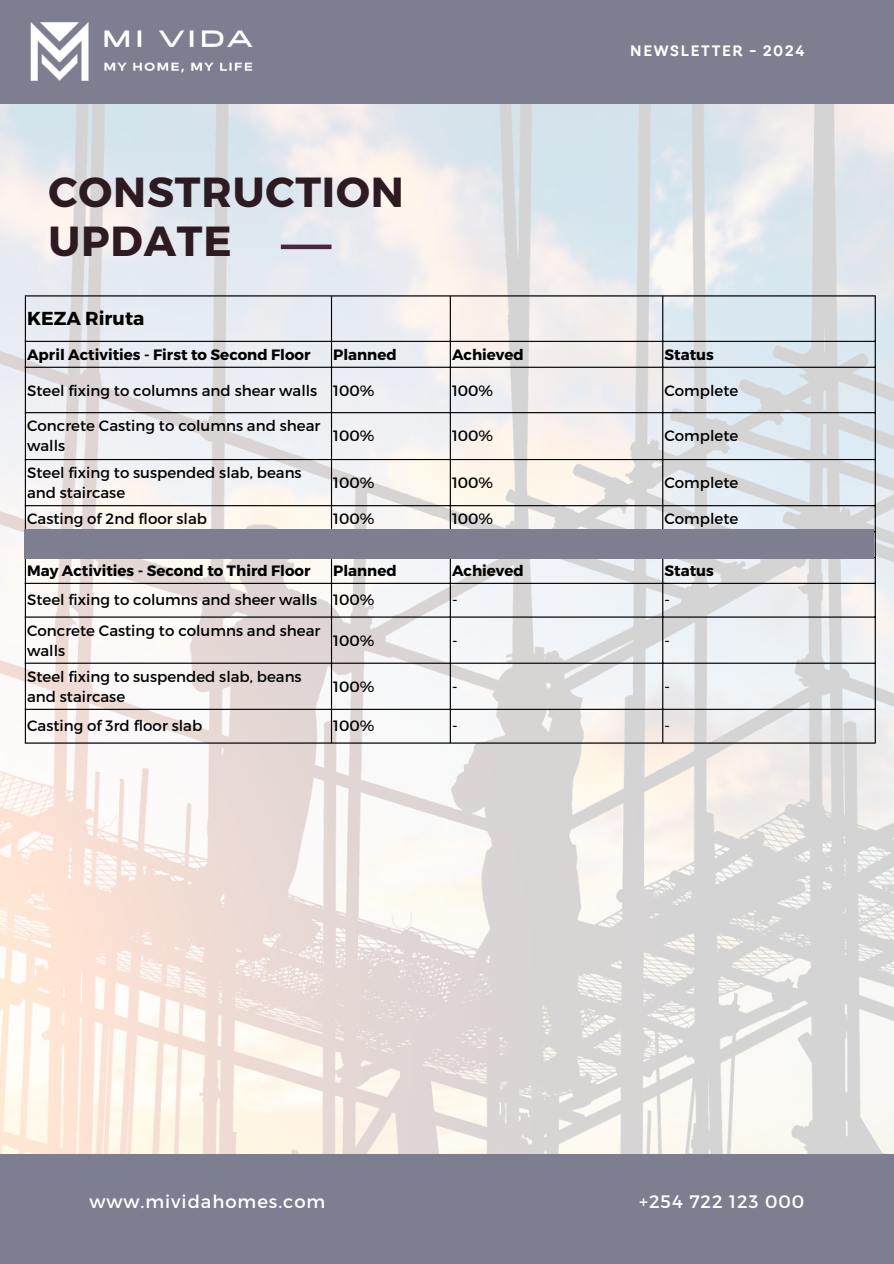
<style>
.page{position:relative;width:894px;height:1264px;background:#fff}
.page>*{position:absolute;margin:0;border:0;box-sizing:border-box;transform-origin:0 0}
.t1{font:700 42px/49.5px "Montserrat";letter-spacing:.02em;color:#2e1b22}
.t2{font:700 18.75px "Montserrat";color:#000}
.t3{font:18px "Montserrat";letter-spacing:.055em;color:#fff}
.t4{font:15px/20.2px "Montserrat";color:#000}
.t5{font:700 15px "Montserrat";color:#000}
.t6{font:700 15px "TT Hazelnuts";letter-spacing:.11em;color:#fff}
</style>
<div class="page">
<img style="left:0;top:103px;width:893px;height:1051px">
<div style="left:0;top:0;width:893px;height:103px;background:#7d7f91"></div>
<div style="left:0;top:1154px;width:893px;height:109px;background:#7d7f91"></div>
<div style="left:281px;top:244px;width:50px;height:5px;background:#4a253b"></div>
<hr style="left:25px;top:296px;width:1px;height:446px;background:#000">
<hr style="left:331px;top:296px;width:1px;height:446px;background:#000">
<hr style="left:449px;top:296px;width:2px;height:446px;background:#000">
<hr style="left:662px;top:296px;width:1px;height:446px;background:#000">
<hr style="left:874px;top:296px;width:1px;height:446px;background:#000">
<hr style="left:25px;top:295px;width:850px;height:1px;background:#000">
<hr style="left:25px;top:341px;width:850px;height:1px;background:#000">
<hr style="left:25px;top:367px;width:850px;height:1px;background:#000">
<hr style="left:25px;top:412px;width:850px;height:1px;background:#000">
<hr style="left:25px;top:459px;width:850px;height:1px;background:#000">
<hr style="left:25px;top:505px;width:850px;height:1px;background:#000">
<hr style="left:25px;top:531px;width:850px;height:1px;background:#000">
<hr style="left:25px;top:557px;width:850px;height:1px;background:#000">
<hr style="left:25px;top:583px;width:850px;height:1px;background:#000">
<hr style="left:25px;top:616px;width:850px;height:1px;background:#000">
<hr style="left:25px;top:662px;width:850px;height:1px;background:#000">
<hr style="left:25px;top:708px;width:850px;height:2px;background:#000">
<hr style="left:25px;top:742px;width:850px;height:1px;background:#000">
<div style="left:25px;top:529px;width:848px;height:30px;background:#7d7f91"></div>
<img style="left:0;top:22px;width:302px;height:137px">
<p class="t1" style="left:48px;top:165px;width:356px">CONSTRUCTION<br>UPDATE</p>
<p class="t6" style="left:630px;top:42px;width:175px">NEWSLETTER - 2024</p>
<p class="t2" style="left:27px;top:306px;width:119px">KEZA Riruta</p>
<p class="t5" style="left:27px;top:345px;width:285px">April Activities - First to Second Floor</p>
<h1 class="t5" style="left:333px;top:345px;width:65px">Planned</h1>
<p class="t5" style="left:452px;top:345px;width:73px">Achieved</p>
<p class="t5" style="left:664px;top:345px;width:51px">Status</p>
<p class="t4" style="left:27px;top:380px;width:291px">Steel fixing to columns and shear walls</p>
<p class="t4" style="left:333px;top:380px;width:43px">100%</p>
<p class="t4" style="left:452px;top:380px;width:43px">100%</p>
<p class="t4" style="left:664px;top:380px;width:75px">Complete</p>
<p class="t4" style="left:27px;top:415px;width:295px">Concrete Casting to columns and shear walls</p>
<p class="t4" style="left:333px;top:425px;width:43px">100%</p>
<p class="t4" style="left:452px;top:425px;width:43px">100%</p>
<p class="t4" style="left:664px;top:425px;width:75px">Complete</p>
<p class="t4" style="left:27px;top:462px;width:276px">Steel fixing to suspended slab, beans and staircase</p>
<p class="t4" style="left:333px;top:472px;width:43px">100%</p>
<p class="t4" style="left:452px;top:472px;width:43px">100%</p>
<p class="t4" style="left:664px;top:472px;width:75px">Complete</p>
<p class="t4" style="left:27px;top:508px;width:181px">Casting of 2nd floor slab</p>
<p class="t4" style="left:333px;top:508px;width:43px">100%</p>
<p class="t4" style="left:452px;top:508px;width:43px">100%</p>
<p class="t4" style="left:664px;top:508px;width:75px">Complete</p>
<p class="t5" style="left:27px;top:561px;width:285px">May Activities - Second to Third Floor</p>
<p class="t5" style="left:333px;top:561px;width:65px">Planned</p>
<p class="t5" style="left:452px;top:561px;width:73px">Achieved</p>
<p class="t5" style="left:664px;top:561px;width:51px">Status</p>
<p class="t4" style="left:27px;top:589px;width:291px">Steel fixing to columns and sheer walls</p>
<p class="t4" style="left:333px;top:589px;width:43px">100%</p>
<p class="t4" style="left:452px;top:589px;width:7px">-</p>
<p class="t4" style="left:664px;top:589px;width:7px">-</p>
<p class="t4" style="left:27px;top:619px;width:295px">Concrete Casting to columns and shear walls</p>
<p class="t4" style="left:333px;top:629px;width:43px">100%</p>
<p class="t4" style="left:452px;top:629px;width:7px">-</p>
<p class="t4" style="left:664px;top:629px;width:7px">-</p>
<p class="t4" style="left:27px;top:665px;width:276px">Steel fixing to suspended slab, beans and staircase</p>
<p class="t4" style="left:333px;top:675px;width:43px">100%</p>
<p class="t4" style="left:452px;top:675px;width:7px">-</p>
<p class="t4" style="left:664px;top:675px;width:7px">-</p>
<p class="t4" style="left:27px;top:715px;width:177px">Casting of 3rd floor slab</p>
<p class="t4" style="left:333px;top:715px;width:43px">100%</p>
<p class="t4" style="left:452px;top:715px;width:7px">-</p>
<p class="t4" style="left:664px;top:715px;width:7px">-</p>
<p class="t3" style="left:89px;top:1189px;width:237px">www.mividahomes.com</p>
<p class="t3" style="left:639px;top:1189px;width:166px">+254 722 123 000</p>
</div>
